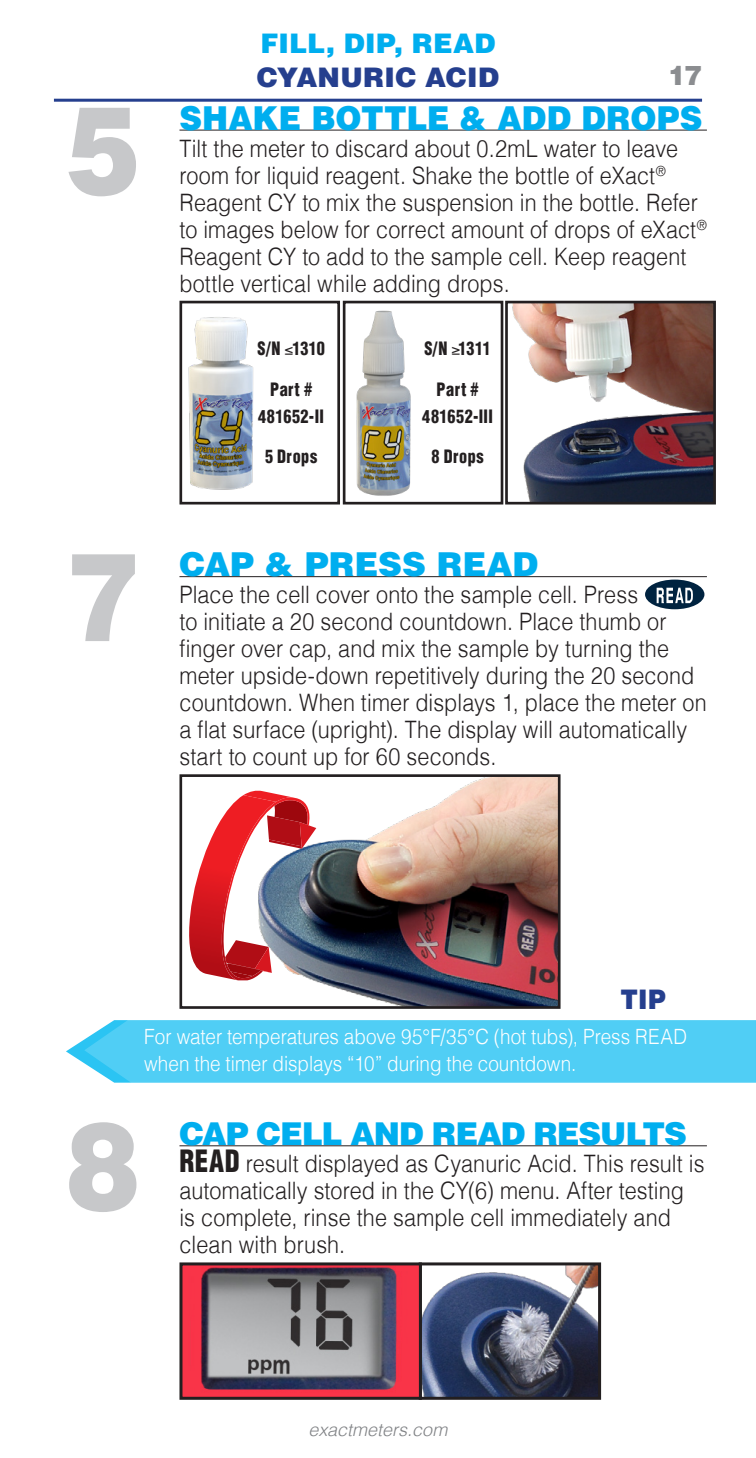
<style>
.page{position:relative;width:756px;height:1458px;background:#fff}
.page>*{position:absolute;margin:0;border:0;box-sizing:border-box;transform-origin:0 0}
.Subhead{font:900 123px "Helvetica LT";color:#c7c8ca;scale:.9 1}
.Test_Title{font:900 33px "Helvetica LT";color:#00aeef;scale:.95 1}
.Test_Title-2{font:900 33px "Helvetica LT";color:#00aeef}
.Test_Title-3{font:900 31.5px "Helvetica LT";letter-spacing:-.035em;color:#00aeef}
.Red_Heading_Master{font:900 27px "Helvetica LT";letter-spacing:.01em;color:#00aeef}
.Red_Heading_Master-2{font:900 27px "Helvetica LT";letter-spacing:.01em;color:#253f8e}
.Red_Heading_Master-3{font:900 27px "Helvetica LT";letter-spacing:.01em;color:#253f8e;scale:.9 1}
.t1{font:900 27px "Helvetica LT";color:#8b8d90}
.Body_text_normal{font:300 24px/27px "Helvetica LT";letter-spacing:.005em;color:#231f20;scale:.9 1}
.Body_text_normal-2{font:300 21px/27px "Helvetica LT";color:#fff;scale:.9 1}
.Body_text_normal-3{font:900 condensed 18px/27px "Helvetica LT";letter-spacing:.03em;color:#231f20;text-align:center;scale:.9 1}
.t2{font:italic 300 18px "Helvetica LT";color:#808285}
.s1{font-weight:900;font-stretch:condensed;font-size:30px}
</style>
<div class="page">
<hr style="left:54px;top:99px;width:648px;height:3px;background:#253f8e">
<hr style="left:179px;top:130px;width:528px;height:1px;background:#231f20">
<img style="left:512px;top:305px;width:200px;height:195px">
<div style="left:505px;top:301px;width:211px;height:203px;border:3px solid #231f20"></div>
<img style="left:188px;top:317px;width:66px;height:173px">
<div style="left:179px;top:301px;width:161px;height:203px;border:3px solid #231f20"></div>
<img style="left:356px;top:310px;width:55px;height:186px">
<div style="left:343px;top:301px;width:160px;height:203px;border:3px solid #231f20"></div>
<hr style="left:179px;top:576px;width:528px;height:1px;background:#231f20">
<svg style="left:645px;top:580px;width:59px;height:29px"></svg>
<img style="left:315px;top:778px;width:241px;height:227px">
<div style="left:179px;top:774px;width:381px;height:235px;border:3px solid #231f20"></div>
<svg style="left:189px;top:790px;width:127px;height:191px"></svg>
<svg style="left:66px;top:1020px;width:690px;height:63px;background:#57d0f5"></svg>
<hr style="left:179px;top:1145px;width:528px;height:1px;background:#231f20">
<img style="left:183px;top:1266px;width:414px;height:130px">
<div style="left:419px;top:1262px;width:182px;height:138px;border:3px solid #231f20"></div>
<div style="left:179px;top:1262px;width:243px;height:138px;border:3px solid #231f20"></div>
<p class="Red_Heading_Master" style="left:260px;top:25px;width:236px">FILL, DIP, READ</p>
<p class="Red_Heading_Master-2" style="left:257px;top:60px;width:244px">CYANURIC ACID</p>
<p class="t1" style="left:668px;top:57px;width:36px">17</p>
<p class="Subhead" style="left:66px;top:70px;width:84px">5</p>
<p class="Test_Title" style="left:179px;top:96px;width:552px">SHAKE BOTTLE &amp; ADD DROPS</p>
<p class="Body_text_normal" style="left:179px;top:134px;width:587px">Tilt the meter to discard about 0.2mL water to leave room for liquid reagent. Shake the bottle of eXact<sup>® </sup>Reagent CY to mix the suspension in the bottle. Refer to images below for correct amount of drops of eXact<sup>® </sup>Reagent CY to add to the sample cell. Keep reagent bottle vertical while adding drops.</p>
<p class="Body_text_normal-3" style="left:257px;top:335px;width:76px">S/N ≤1310</p>
<p class="Body_text_normal-3" style="left:258px;top:376px;width:75px">Part #<br>481652-II</p>
<p class="Body_text_normal-3" style="left:265px;top:443px;width:59px">5 Drops</p>
<p class="Body_text_normal-3" style="left:424px;top:335px;width:75px">S/N ≥1311</p>
<p class="Body_text_normal-3" style="left:422px;top:376px;width:80px">Part #<br>481652-III</p>
<p class="Body_text_normal-3" style="left:431px;top:443px;width:59px">8 Drops</p>
<p class="Subhead" style="left:66px;top:516px;width:84px">7</p>
<p class="Test_Title-2" style="left:179px;top:543px;width:360px">CAP &amp; PRESS READ</p>
<p class="Body_text_normal" style="left:179px;top:581px;width:587px">Place the cell cover onto the sample cell. Press<br>to initiate a 20 second countdown. Place thumb or finger over cap, and mix the sample by turning the meter upside-down repetitively during the 20 second countdown. When timer displays 1, place the meter on a flat surface (upright). The display will automatically start to count up for 60 seconds.</p>
<p class="Red_Heading_Master-3" style="left:620px;top:981px;width:52px">TIP</p>
<p class="Body_text_normal-2" style="left:144px;top:1022px;width:605px">For water temperatures above 95°F/35°C (hot tubs), Press READ when the timer displays “10” during the countdown.</p>
<p class="Subhead" style="left:66px;top:1086px;width:84px">8</p>
<p class="Test_Title-3" style="left:179px;top:1113px;width:509px">CAP CELL AND READ RESULTS</p>
<p class="Body_text_normal" style="left:179px;top:1150px;width:585px"><span class="s1">READ</span> result displayed as Cyanuric Acid. This result is automatically stored in the CY(6) menu. After testing is complete, rinse the sample cell immediately and clean with brush.</p>
<p class="t2" style="left:309px;top:1418px;width:140px">exactmeters.com</p>
</div>
